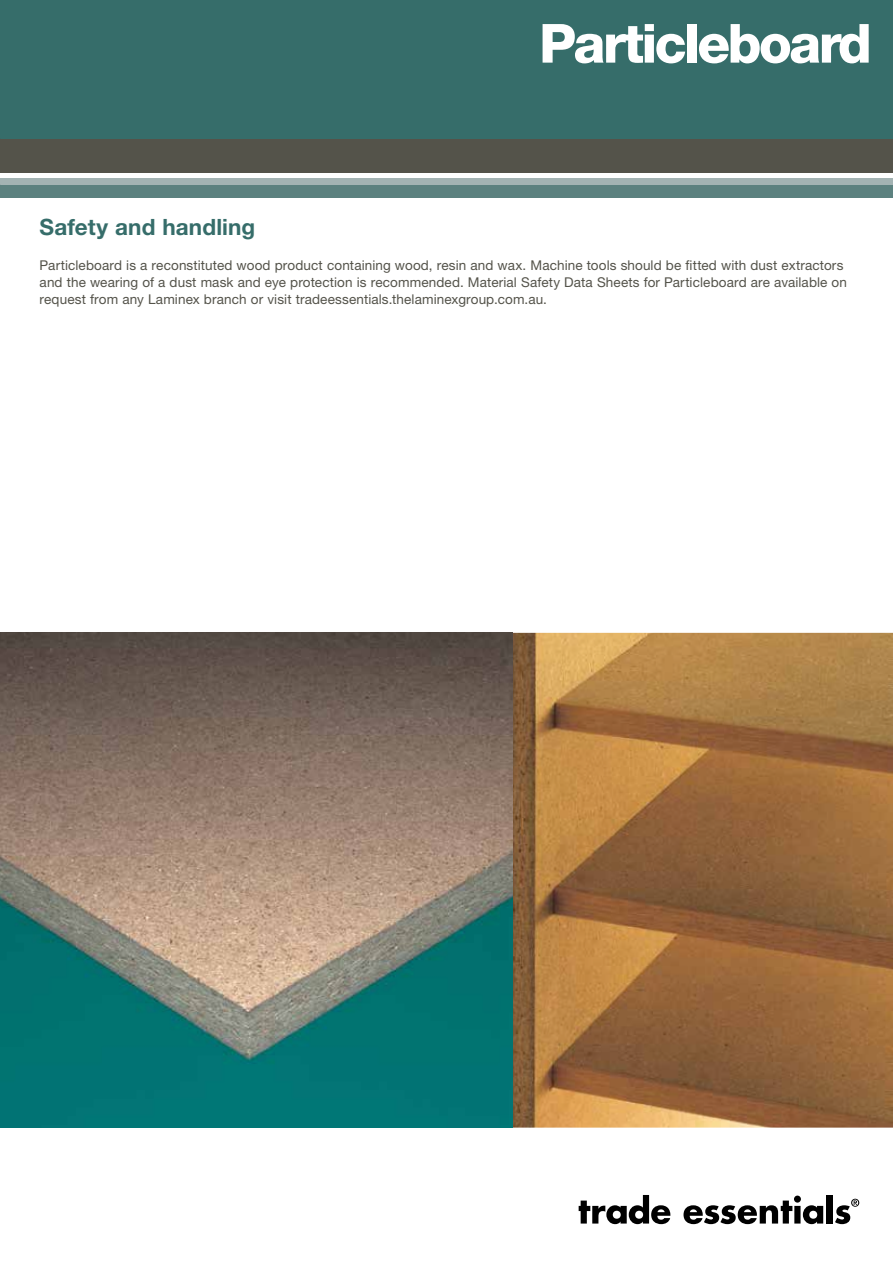
<style>
.page{position:relative;width:893px;height:1263px;background:#fff}
.page>*{position:absolute;margin:0;border:0;box-sizing:border-box;transform-origin:0 0}
.t1{font:800 54px "Helvetica Neue";letter-spacing:-.05em;color:#fff}
.t2{font:700 22.5px "Helvetica Neue";letter-spacing:.005em;color:#366d6a}
.t3{font:13.5px/17.2px "Helvetica Neue";letter-spacing:.01em;color:#54534a}
</style>
<div class="page">
<div style="left:0;top:138px;width:893px;height:34px;background:#54534a"></div>
<div style="left:0;top:0;width:893px;height:138px;background:#366d6a"></div>
<div style="left:0;top:185px;width:893px;height:13px;background:#5c817f"></div>
<div style="left:0;top:179px;width:893px;height:6px;background:#a3b3b3"></div>
<svg style="left:579px;top:1195px;width:91px;height:29px"></svg>
<svg style="left:683px;top:1195px;width:140px;height:29px"></svg>
<div style="left:827px;top:1195px;width:6px;height:28px;background:#000"></div>
<svg style="left:835px;top:1199px;width:24px;height:25px"></svg>
<img style="left:0;top:633px;width:893px;height:494px">
<h1 class="t1" style="left:539px;top:11px;width:334px">Particleboard</h1>
<h2 class="t2" style="left:40px;top:213px;width:217px">Safety and handling</h2>
<p class="t3" style="left:40px;top:256px;width:809px">Particleboard is a reconstituted wood product containing wood, resin and wax. Machine tools should be fitted with dust extractors and the wearing of a dust mask and eye protection is recommended. Material Safety Data Sheets for Particleboard are available on request from any Laminex branch or visit tradeessentials.thelaminexgroup.com.au.</p>
</div>
